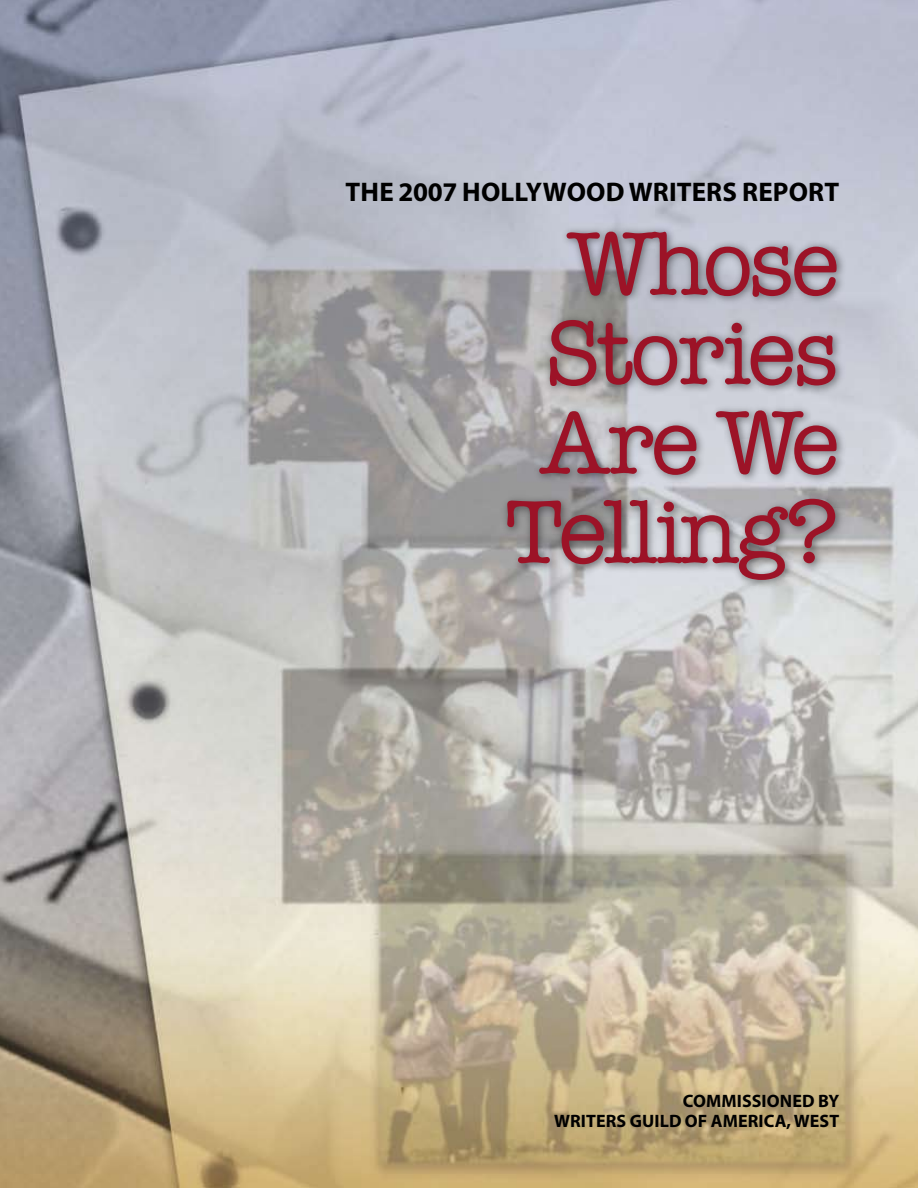
<style>
.page{position:relative;width:918px;height:1188px;background:#fff}
.page>*{position:absolute;margin:0;border:0;box-sizing:border-box;transform-origin:0 0}
.t1{font:500 90px/89.4px "American Typewriter";letter-spacing:-.035em;color:#9c1327;text-align:right}
.t2{font:700 27px "Myriad Pro";letter-spacing:.005em;color:#000}
.t3{font:700 18px "Myriad Pro";letter-spacing:.005em;color:#000}
</style>
<div class="page">
<img style="left:0;top:0;width:918px;height:1188px">
<div style="left:499px;top:224px;width:349px;height:367px;background:#000;opacity:.5"></div>
<h2 class="t2" style="left:346px;top:175px;width:490px">THE 2007 HOLLYWOOD WRITERS REPORT</h2>
<h1 class="t1" style="left:506px;top:218px;width:335px">Whose<br>Stories<br>Are We<br>Telling?</h1>
<p class="t3" style="left:683px;top:1089px;width:158px">COMMISSIONED BY</p>
<p class="t3" style="left:554px;top:1109px;width:43px">WRITERS</p>
<p class="t3" style="left:630px;top:1109px;width:104px">GUILD OF AMERI</p>
<p class="t3" style="left:764px;top:1109px;width:43px">CA, WES</p>
<p class="t3" style="left:829px;top:1109px;width:11px">T</p>
</div>
